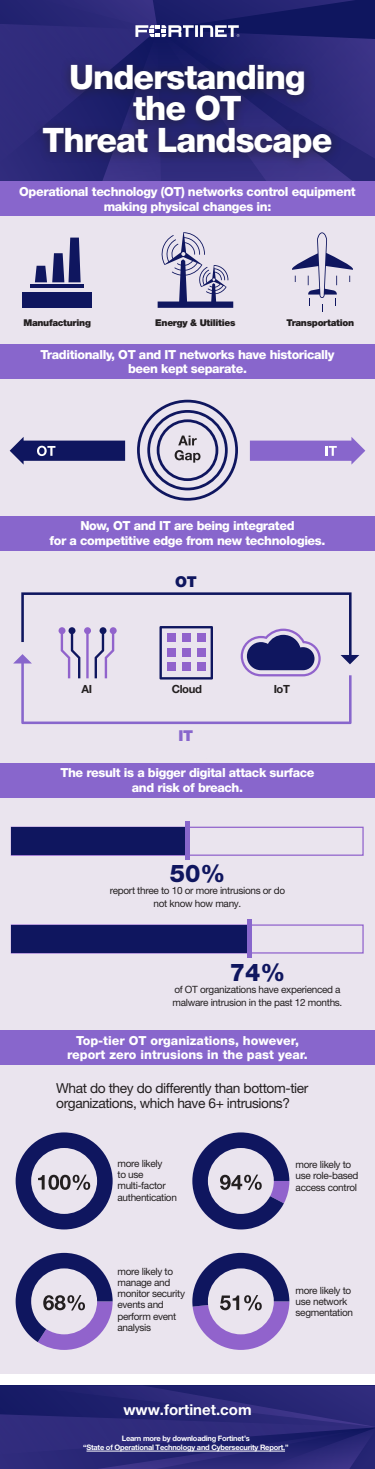
<style>
.page{position:relative;width:375px;height:1469px;background:#fff}
.page>*{position:absolute;margin:0;border:0;box-sizing:border-box;transform-origin:0 0}
.t1{font:800 33.75px/31.2px "Helvetica Neue LT Pro";letter-spacing:-.03em;color:#fff;text-align:center}
.t2{font:800 24.38px "Helvetica Neue LT Pro";color:#0f165f}
.t3{font:700 15px "Helvetica Neue LT Pro";color:#fff}
.t4{font:900 15px "Helvetica Neue LT Pro";color:#0f165f}
.t5{font:900 15px "Helvetica Neue LT Pro";color:#86c}
.t6{font:13.75px/14.4px "Helvetica Neue LT Pro";letter-spacing:-.03em;color:#231f20}
.t7{font:800 12.5px/14.4px "Helvetica Neue LT Pro";letter-spacing:-.03em;color:#fff;text-align:center}
.t8{font:800 12.5px/14.4px "Helvetica Neue LT Pro";color:#fff;text-align:center}
.t9{font:700 11.25px "Helvetica Neue LT Pro";letter-spacing:-.03em;color:#231f20}
.t10{font:10px/11.2px "Helvetica Neue LT Pro";letter-spacing:-.03em;color:#231f20}
.t11{font:900 9.38px "Helvetica Neue LT Pro";letter-spacing:-.03em;color:#231f20}
.t12{font:700 7.5px/9.4px "Helvetica Neue LT Pro";letter-spacing:-.03em;color:#fff;text-align:center}
</style>
<div class="page">
<svg style="left:0;top:0;width:41px;height:24px"></svg>
<div style="left:0;top:24px;width:102px;height:158px;background:#302b7c"></div>
<svg style="left:102px;top:37px;width:56px;height:145px;background:#2e2a7b"></svg>
<svg style="left:158px;top:30px;width:217px;height:152px;background:#2f2b7c"></svg>
<svg style="left:0;top:1385px;width:375px;height:84px;background:#292776"></svg>
<div style="left:0;top:195px;width:375px;height:1179px;background:#eae4ee"></div>
<div style="left:33px;top:57px;width:308px;height:113px;background:#231f20;opacity:.65"></div>
<svg style="left:41px;top:0;width:315px;height:37px;background:#2b2c75"></svg>
<div style="left:0;top:182px;width:375px;height:34px;background:#86c"></div>
<div style="left:0;top:763px;width:375px;height:34px;background:#86c"></div>
<div style="left:0;top:1030px;width:375px;height:35px;background:#86c"></div>
<hr style="left:87px;top:1451px;width:198px;height:1px;background:#fff">
<div style="left:0;top:516px;width:375px;height:34px;background:#86c"></div>
<div style="left:0;top:344px;width:375px;height:34px;background:#86c"></div>
<div style="left:22px;top:292px;width:69px;height:16px;background:#0f165f"></div>
<hr style="left:30px;top:284px;width:53px;height:3px;background:#0f165f">
<svg style="left:35px;top:238px;width:46px;height:44px"></svg>
<svg style="left:158px;top:232px;width:75px;height:76px"></svg>
<svg style="left:292px;top:232px;width:61px;height:80px"></svg>
<svg style="left:10px;top:437px;width:115px;height:28px"></svg>
<svg style="left:250px;top:437px;width:115px;height:28px"></svg>
<svg style="left:137px;top:400px;width:101px;height:101px"></svg>
<svg style="left:13px;top:656px;width:339px;height:68px"></svg>
<svg style="left:21px;top:592px;width:338px;height:72px"></svg>
<svg style="left:241px;top:629px;width:80px;height:47px"></svg>
<svg style="left:160px;top:626px;width:53px;height:53px"></svg>
<div style="left:167px;top:633px;width:8px;height:9px;background:#9163cc"></div>
<div style="left:182px;top:633px;width:9px;height:9px;background:#9163cc"></div>
<div style="left:197px;top:633px;width:9px;height:9px;background:#9163cc"></div>
<div style="left:167px;top:648px;width:8px;height:8px;background:#9163cc"></div>
<div style="left:182px;top:648px;width:9px;height:8px;background:#9163cc"></div>
<div style="left:197px;top:648px;width:9px;height:8px;background:#9163cc"></div>
<div style="left:167px;top:662px;width:8px;height:9px;background:#9163cc"></div>
<div style="left:182px;top:662px;width:9px;height:9px;background:#9163cc"></div>
<div style="left:197px;top:662px;width:9px;height:9px;background:#9163cc"></div>
<svg style="left:59px;top:627px;width:58px;height:51px"></svg>
<div style="left:11px;top:827px;width:353px;height:29px;border:1px solid #9163cc"></div>
<div style="left:11px;top:827px;width:176px;height:28px;background:#0f165f"></div>
<hr style="left:185px;top:821px;width:4px;height:38px;background:#86c">
<div style="left:11px;top:924px;width:353px;height:29px;border:1px solid #9163cc"></div>
<div style="left:11px;top:925px;width:239px;height:27px;background:#0f165f"></div>
<div style="left:247px;top:920px;width:5px;height:38px;background:#86c"></div>
<svg style="left:16px;top:1132px;width:97px;height:97px"></svg>
<svg style="left:192px;top:1132px;width:97px;height:98px"></svg>
<svg style="left:16px;top:1253px;width:97px;height:97px"></svg>
<svg style="left:192px;top:1253px;width:97px;height:97px"></svg>
<p class="t1" style="left:43px;top:61px;width:291px">Understanding the OT<br>Threat Landscape</p>
<p class="t7" style="left:19px;top:185px;width:338px">Operational technology (OT) networks control equipment making physical changes in:</p>
<p class="t11" style="left:23px;top:317px;width:69px">Manufacturing</p>
<p class="t11" style="left:155px;top:317px;width:82px">Energy &amp; Utilities</p>
<p class="t11" style="left:287px;top:317px;width:69px">Transportation</p>
<p class="t7" style="left:40px;top:347px;width:296px">Traditionally, OT and IT networks have historically been kept separate.</p>
<p class="t7" style="left:50px;top:519px;width:277px">Now, OT and IT are being integrated<br>for a competitive edge from new technologies.</p>
<p class="t4" style="left:175px;top:572px;width:23px">OT</p>
<p class="t9" style="left:82px;top:682px;width:12px">AI</p>
<p class="t9" style="left:172px;top:682px;width:32px">Cloud</p>
<p class="t9" style="left:274px;top:682px;width:18px">IoT</p>
<p class="t5" style="left:179px;top:727px;width:16px">IT</p>
<p class="t7" style="left:60px;top:766px;width:256px">The result is a bigger digital attack surface and risk of breach.</p>
<p class="t2" style="left:170px;top:858px;width:57px">50%</p>
<p class="t10" style="left:110px;top:884px;width:177px;line-height:12.5px;text-align:center">report three to 10 or more intrusions or do not know how many.</p>
<p class="t2" style="left:230px;top:958px;width:57px">74%</p>
<p class="t10" style="left:173px;top:983px;width:171px;line-height:12.5px">of OT organizations have experienced a malware intrusion in the past 12 months.</p>
<p class="t8" style="left:67px;top:1033px;width:242px">Top-tier OT organizations, however, report zero intrusions in the past year.</p>
<p class="t6" style="left:56px;top:1081px;width:254px">What do they do differently than bottom-tier organizations, which have 6+ intrusions?</p>
<p class="t10" style="left:118px;top:1157px;width:61px">more likely<br>to use multi-factor authentication</p>
<p class="t10" style="left:296px;top:1159px;width:64px">more likely to use role-based access control</p>
<p class="t10" style="left:118px;top:1265px;width:69px">more likely to manage and monitor security events and perform event analysis</p>
<p class="t3" style="left:123px;top:1401px;width:130px">www.fortinet.com</p>
<p class="t10" style="left:296px;top:1284px;width:59px">more likely to use network segmentation</p>
<p class="t12" style="left:83px;top:1433px;width:207px">Learn more by downloading Fortinet’s<br>“State of Operational Technology and Cybersecurity Report.”</p>
</div>
